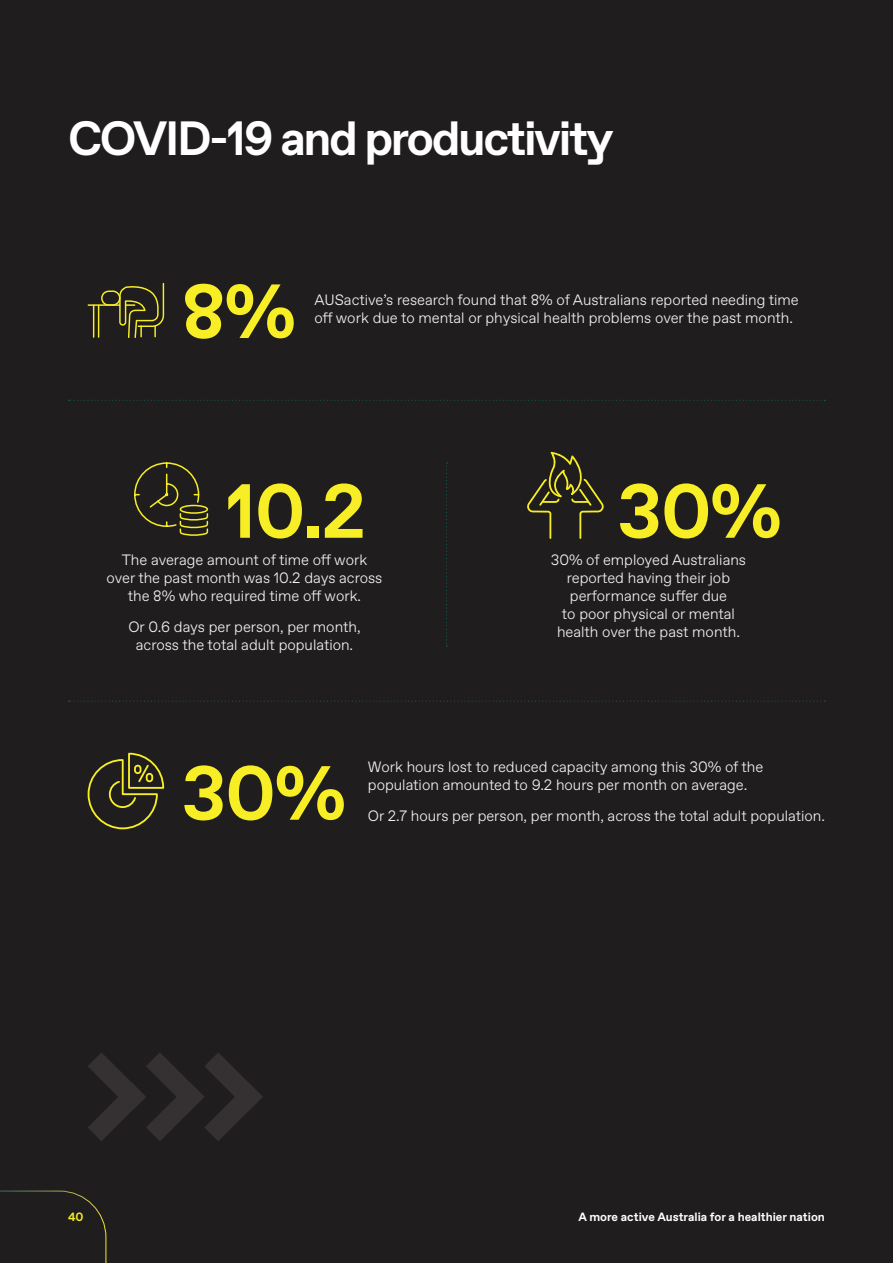
<style>
.page{position:relative;width:893px;height:1263px;background:#201d1e}
.page>*{position:absolute;margin:0;border:0;box-sizing:border-box;transform-origin:0 0}
.t1{font:700 76.5px "Favorit";color:#f7ee25}
.t2{font:700 48px "Favorit";letter-spacing:-.05em;color:#fff}
.t3{font:300 15px/18px "Favorit";color:#f3f3f3;text-align:center}
.t4{font:700 12px "Favorit";color:#fff}
.t5{font:700 12px "Favorit";color:#f7ee25}
</style>
<div class="page">
<svg style="left:88px;top:1053px;width:175px;height:88px"></svg>
<svg style="left:0;top:1190px;width:107px;height:73px"></svg>
<hr style="left:88px;top:304px;width:32px;height:2px;background:#f7ee25">
<svg style="left:101px;top:283px;width:63px;height:55px"></svg>
<hr style="left:93px;top:305px;width:1px;height:33px;background:#f7ee25">
<hr style="left:98px;top:305px;width:1px;height:33px;background:#f7ee25">
<svg style="left:88px;top:753px;width:76px;height:76px"></svg>
<svg style="left:69px;top:400px;width:756px;height:1px"></svg>
<svg style="left:69px;top:701px;width:756px;height:1px"></svg>
<svg style="left:446px;top:462px;width:1px;height:185px"></svg>
<svg style="left:134px;top:462px;width:75px;height:74px"></svg>
<svg style="left:527px;top:452px;width:77px;height:87px"></svg>
<h2 class="t2" style="left:68px;top:106px;width:547px">COVID-19 and productivity</h2>
<h1 class="t1" style="left:181px;top:260px;width:117px">8%</h1>
<p class="t3" style="left:314px;top:290px;width:486px;text-align:left">AUSactive’s research found that 8% of Australians reported needing time off work due to mental or physical health problems over the past month.</p>
<h1 class="t1" style="left:226px;top:460px;width:142px">10.2</h1>
<p class="t3" style="left:107px;top:550px;width:277px">The average amount of time off work over the past month was 10.2 days across the 8% who required time off work.</p>
<p class="t3" style="left:128px;top:617px;width:234px">Or 0.6 days per person, per month, across the total adult population.</p>
<h1 class="t1" style="left:617px;top:460px;width:167px">30%</h1>
<p class="t3" style="left:551px;top:550px;width:197px">30% of employed Australians reported having their job performance suffer due<br>to poor physical or mental health over the past month.</p>
<h1 class="t1" style="left:181px;top:742px;width:167px">30%</h1>
<p class="t3" style="left:368px;top:757px;width:397px;text-align:left">Work hours lost to reduced capacity among this 30% of the population amounted to 9.2 hours per month on average.</p>
<p class="t3" style="left:368px;top:806px;width:458px">Or 2.7 hours per person, per month, across the total adult population.</p>
<p class="t5" style="left:68px;top:1209px;width:17px">40</p>
<p class="t4" style="left:578px;top:1209px;width:248px">A more active Australia for a healthier nation</p>
</div>
